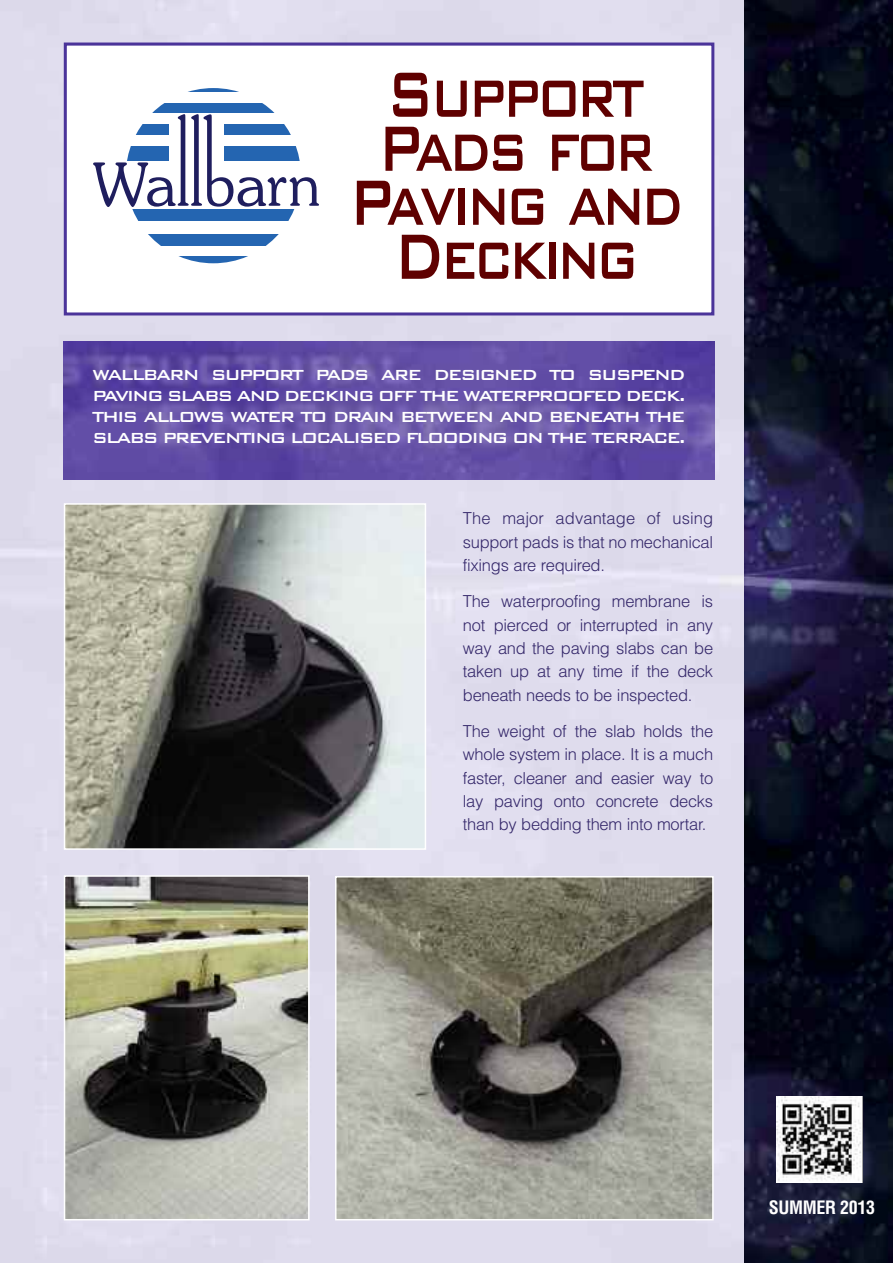
<style>
.page{position:relative;width:893px;height:1263px;background:#fff}
.page>*{position:absolute;margin:0;border:0;box-sizing:border-box;transform-origin:0 0}
.t1{font:500 85.35px "Bank Gothic BT";letter-spacing:-.055em;color:#5f0000;scale:.7 1}
.t2{font:500 19.5px/21px "Bank Gothic BT";letter-spacing:-.11em;color:#fff;text-align:justify}
.t3{font:700 condensed 18px "Helvetica";letter-spacing:-.02em;color:#fff}
.t4{font:300 16.5px/23.4px "Helvetica";letter-spacing:-.015em;color:#332669;text-align:justify}
</style>
<div class="page">
<img style="left:0;top:0;width:893px;height:1263px">
<div style="left:67px;top:46px;width:644px;height:266px;background:#fff"></div>
<div style="left:64px;top:43px;width:650px;height:272px;border:3px solid #4b349a"></div>
<div style="left:126px;top:88px;width:175px;height:175px;background:#2465b1;border-radius:50%"></div>
<div style="left:91px;top:161px;width:232px;height:48px;background:#fff"></div>
<div style="left:117px;top:221px;width:185px;height:13px;background:#fff"></div>
<div style="left:120px;top:246px;width:186px;height:10px;background:#fff"></div>
<div style="left:115px;top:93px;width:185px;height:10px;background:#fff"></div>
<svg style="left:93px;top:114px;width:226px;height:93px"></svg>
<img style="left:64px;top:341px;width:650px;height:138px">
<img style="left:67px;top:506px;width:356px;height:341px">
<div style="left:64px;top:503px;width:362px;height:347px;border:2px solid #fff"></div>
<img style="left:67px;top:878px;width:240px;height:339px">
<div style="left:64px;top:875px;width:246px;height:345px;border:2px solid #fff"></div>
<img style="left:338px;top:879px;width:373px;height:338px">
<div style="left:335px;top:876px;width:379px;height:344px;border:2px solid #fff"></div>
<img style="left:777px;top:1096px;width:86px;height:86px">
<h1 class="t1" style="left:386px;top:37px;width:373px">Support</h1>
<h1 class="t1" style="left:378px;top:91px;width:397px">Pads for</h1>
<h1 class="t1" style="left:349px;top:145px;width:479px">Paving and</h1>
<h1 class="t1" style="left:394px;top:199px;width:350px">Decking</h1>
<p class="t2" style="left:92px;top:363px;width:595px">WALLBARN SUPPORT PADS ARE DESIGNED TO SUSPEND PAVING SLABS AND DECKING OFF THE WATERPROOFED DECK.<br>THIS ALLOWS WATER TO DRAIN BETWEEN AND BENEATH THE SLABS PREVENTING LOCALISED FLOODING ON THE TERRACE.</p>
<p class="t4" style="left:463px;top:506px;width:252px">The major advantage of using support pads is that no mechanical fixings are required.</p>
<p class="t4" style="left:463px;top:589px;width:252px">The waterproofing membrane is not pierced or interrupted in any way and the paving slabs can be taken up at any time if the deck beneath needs to be inspected.</p>
<p class="t4" style="left:463px;top:719px;width:252px">The weight of the slab holds the whole system in place. It is a much faster, cleaner and easier way to lay paving onto concrete decks than by bedding them into mortar.</p>
<p class="t3" style="left:769px;top:1197px;width:108px">SUMMER 2013</p>
</div>
